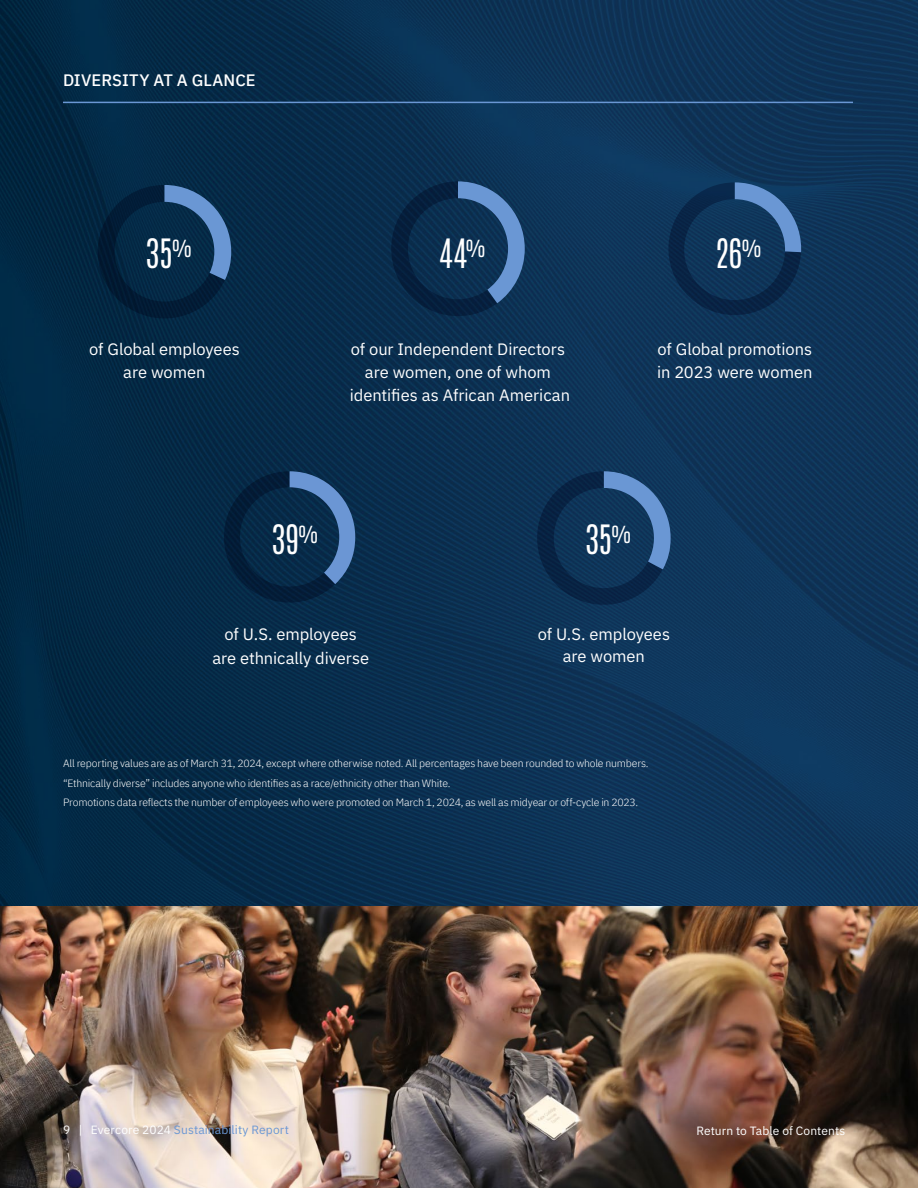
<style>
.page{position:relative;width:918px;height:1188px;background:#fff}
.page>*{position:absolute;margin:0;border:0;box-sizing:border-box;transform-origin:0 0}
.t1{font:34.35px "Antonio";letter-spacing:-.025em;color:#fff}
.t2{font:16.5px/22.6px "IBM Plex Sans";letter-spacing:-.005em;color:#fff;text-align:center}
.t3{font:500 16.5px "IBM Plex Sans";letter-spacing:.005em;color:#fff}
.t4{font:12px "IBM Plex Sans";letter-spacing:.01em;color:#6a97d4}
.t5{font:12px "IBM Plex Sans";letter-spacing:.005em;color:#fff}
.t6{font:300 10.5px/19.5px "IBM Plex Sans";letter-spacing:-.015em;color:#fff}
.s1{color:#fff}
</style>
<div class="page">
<img style="left:0;top:1px;width:918px;height:906px">
<hr style="left:63px;top:102px;width:790px;height:1px;background:#6a97d4">
<svg style="left:88px;top:185px;width:143px;height:135px;background:#0e3150"></svg>
<svg style="left:391px;top:181px;width:134px;height:135px;background:#173a5e"></svg>
<svg style="left:528px;top:471px;width:143px;height:135px;background:#163b61"></svg>
<img style="left:0;top:907px;width:918px;height:281px">
<svg style="left:667px;top:182px;width:134px;height:135px;background:#153a60"></svg>
<svg style="left:217px;top:471px;width:138px;height:133px;background:#123456"></svg>
<h2 class="t3" style="left:63px;top:68px;width:194px">DIVERSITY AT A GLANCE</h2>
<h1 class="t1" style="left:146px;top:229px;width:48px">35<sup>%</sup></h1>
<h1 class="t1" style="left:715px;top:229px;width:49px">26<sup>%</sup></h1>
<h1 class="t1" style="left:439px;top:229px;width:49px">44<sup>%</sup></h1>
<h2 class="t2" style="left:89px;top:337px;width:152px">of Global employees are women</h2>
<h2 class="t2" style="left:350px;top:337px;width:222px">of our Independent Directors are women, one of whom identifies as African American</h2>
<h2 class="t2" style="left:657px;top:336px;width:157px;text-align:left">of Global promotions in 2023 were women</h2>
<h1 class="t1" style="left:272px;top:515px;width:49px">39<sup>%</sup></h1>
<h1 class="t1" style="left:585px;top:515px;width:48px">35<sup>%</sup></h1>
<h2 class="t2" style="left:212px;top:620px;width:158px;line-height:24.8px">of U.S. employees are ethnically diverse</h2>
<h2 class="t2" style="left:538px;top:621px;width:134px">of U.S. employees are women</h2>
<p class="t6" style="left:63px;top:753px;width:587px">All reporting values are as of March 31, 2024, except where otherwise noted. All percentages have been rounded to whole numbers. “Ethnically diverse” includes anyone who identifies as a race/ethnicity other than White.<br>Promotions data reflects the number of employees who were promoted on March 1, 2024, as well as midyear or off-cycle in 2023.</p>
<p class="t4" style="left:63px;top:1121px;width:227px"><span class="s1">9 | Evercore 2024</span> Sustainability Report</p>
<p class="t5" style="left:696px;top:1121px;width:150px">Return to Table of Contents</p>
</div>
